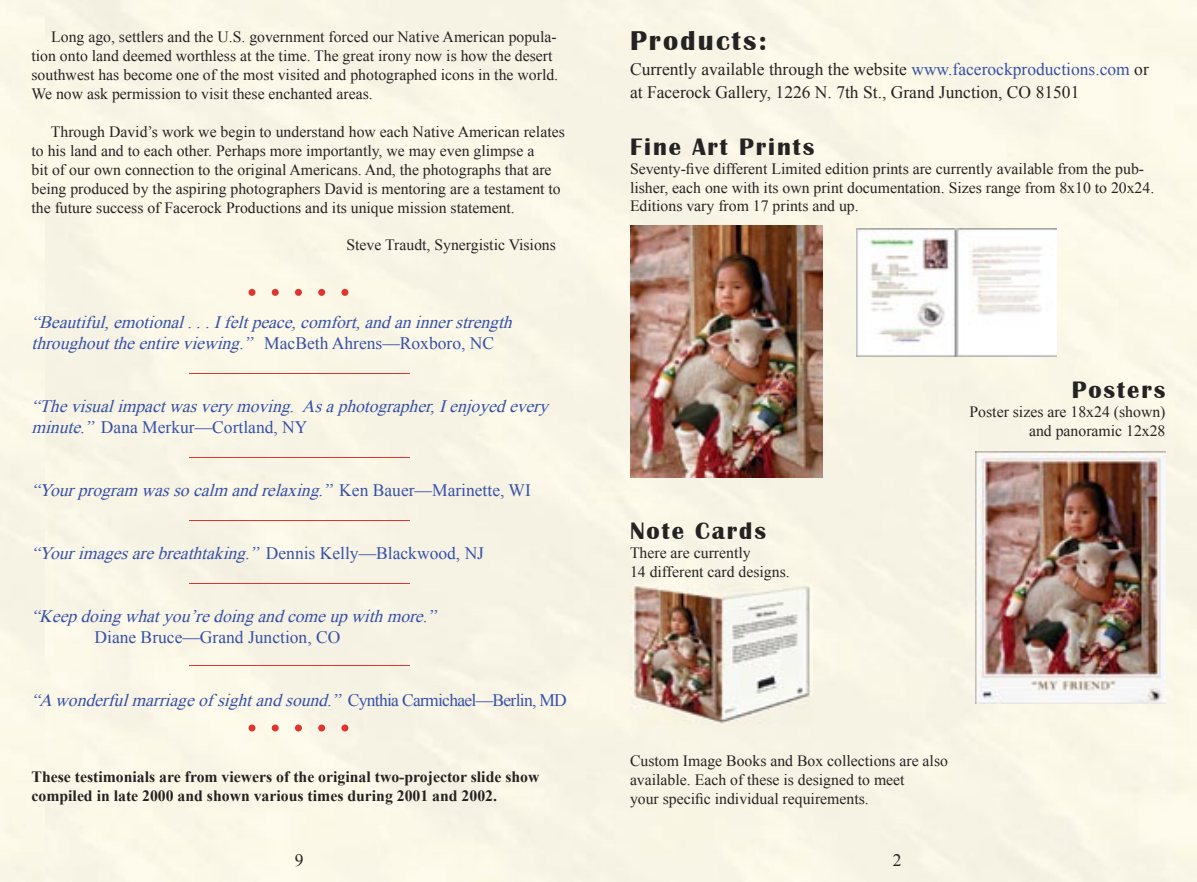
<style>
.page{position:relative;width:1197px;height:882px;background:#fff}
.page>*{position:absolute;margin:0;border:0;box-sizing:border-box;transform-origin:0 0}
.t1{font:700 28px "Britannic";letter-spacing:.08em;color:#252223}
.t2{font:700 24.5px "Britannic";letter-spacing:.08em;color:#252223}
.t3{font:italic 17.5px/21px "Times New Roman";color:#3650a7}
.t4{font:17.5px/23.1px "Times New Roman";color:#252223}
.t5{font:17.5px "Times New Roman";color:#3650a7}
.t6{font:15.75px/18.9px "Times New Roman";color:#252223}
.t7{font:700 15.75px/18.9px "Times New Roman";color:#252223}
.s1{font-style:normal}
.s2{color:#3650a7}
</style>
<div class="page">
<div style="left:45px;top:0;width:1152px;height:882px;background:#f8f5e6"></div>
<img style="left:976px;top:452px;width:189px;height:252px">
<img style="left:630px;top:226px;width:193px;height:252px">
<img style="left:857px;top:228px;width:199px;height:129px">
<img style="left:630px;top:584px;width:183px;height:140px">
<svg style="left:248px;top:289px;width:100px;height:7px"></svg>
<hr style="left:189px;top:373px;width:221px;height:1px;background:#df352e">
<hr style="left:189px;top:457px;width:221px;height:1px;background:#df352e">
<hr style="left:189px;top:520px;width:221px;height:1px;background:#df352e">
<hr style="left:189px;top:583px;width:221px;height:1px;background:#df352e">
<hr style="left:189px;top:665px;width:221px;height:1px;background:#df352e">
<svg style="left:248px;top:724px;width:100px;height:8px"></svg>
<p class="t6" style="left:32px;top:27px;width:528px;text-indent:20px">Long ago, settlers and the U.S. government forced our Native American popula&shy;tion onto land deemed worthless at the time. The great irony now is how the desert southwest has become one of the most visited and photographed icons in the world.<br>We now ask permission to visit these enchanted areas.</p>
<p class="t6" style="left:32px;top:122px;width:535px;text-indent:19px">Through David’s work we begin to understand how each Native American relates to his land and to each other. Perhaps more importantly, we may even glimpse a<br>bit of our own connection to the original Americans. And, the photographs that are being produced by the aspiring photographers David is mentoring are a testament to the future success of Facerock Productions and its unique mission statement.</p>
<p class="t6" style="left:346px;top:235px;width:211px">Steve Traudt, Synergistic Visions</p>
<p class="t3" style="left:32px;top:311px;width:488px">“Beautiful,emotional...Ifeltpeace,comfort,andaninnerstrength throughouttheentireviewing.” <span class="s1">M a c B e t h A h r e n s — R o x b o r o , N C</span></p>
<p class="t3" style="left:32px;top:395px;width:524px">“Thevisualimpactwasverymoving. Asaphotographer,Ienjoyedevery minute.” <span class="s1">Dana Merkur—Cortland, NY</span></p>
<p class="t3" style="left:32px;top:479px;width:501px">“Yourprogram wassocalm andrelaxing.” <span class="s1">K e n B a u e r — M a r i n e t t e , W I</span></p>
<p class="t3" style="left:32px;top:542px;width:454px">“Yourimagesarebreathtaking.” <span class="s1">D e n n i s K e l l y — B l a c k w o o d , N J</span></p>
<p class="t3" style="left:32px;top:605px;width:411px">“Keepdoingwhatyou’redoingandcomeupwithmore.”</p>
<p class="t5" style="left:94px;top:625px;width:247px">Diane Bruce—Grand Junction, CO</p>
<p class="t3" style="left:32px;top:689px;width:537px">“Awonderfulmarriageof sightandsound.” <span class="s1">C y n th i a C arm i c h a e l —B e r l i n , M D</span></p>
<p class="t7" style="left:32px;top:767px;width:510px">These testimonials are from viewers of the original two-projector slide show compiled in late 2000 and shown various times during 2001 and 2002.</p>
<h1 class="t1" style="left:630px;top:25px;width:138px">Products:</h1>
<p class="t4" style="left:630px;top:57px;width:520px">Currently available through the website <span class="s2">www.facerockproductions.com</span> or at Facerock Gallery, 1226 N. 7th St., Grand Junction, CO 81501</p>
<h2 class="t2" style="left:630px;top:133px;width:186px">Fine Art Prints</h2>
<p class="t6" style="left:630px;top:159px;width:526px">Seventy-five different Limited edition prints are currently available from the pub&shy;lisher, each one with its own print documentation. Sizes range from 8x10 to 20x24.<br>Editions vary from 17 prints and up.</p>
<h2 class="t2" style="left:630px;top:517px;width:138px">Note Cards</h2>
<p class="t6" style="left:630px;top:543px;width:161px">There are currently<br>14 different card designs.</p>
<h2 class="t2" style="left:1072px;top:376px;width:95px">Posters</h2>
<p class="t6" style="left:970px;top:402px;width:197px;text-align:right">Poster sizes are 18x24 (shown) and panoramic 12x28</p>
<p class="t6" style="left:630px;top:751px;width:320px">Custom Image Books and Box collections are also available. Each of these is designed to meet<br>your specific individual requirements.</p>
<p class="t4" style="left:295px;top:848px;width:10px">9</p>
<p class="t4" style="left:893px;top:848px;width:10px">2</p>
</div>
